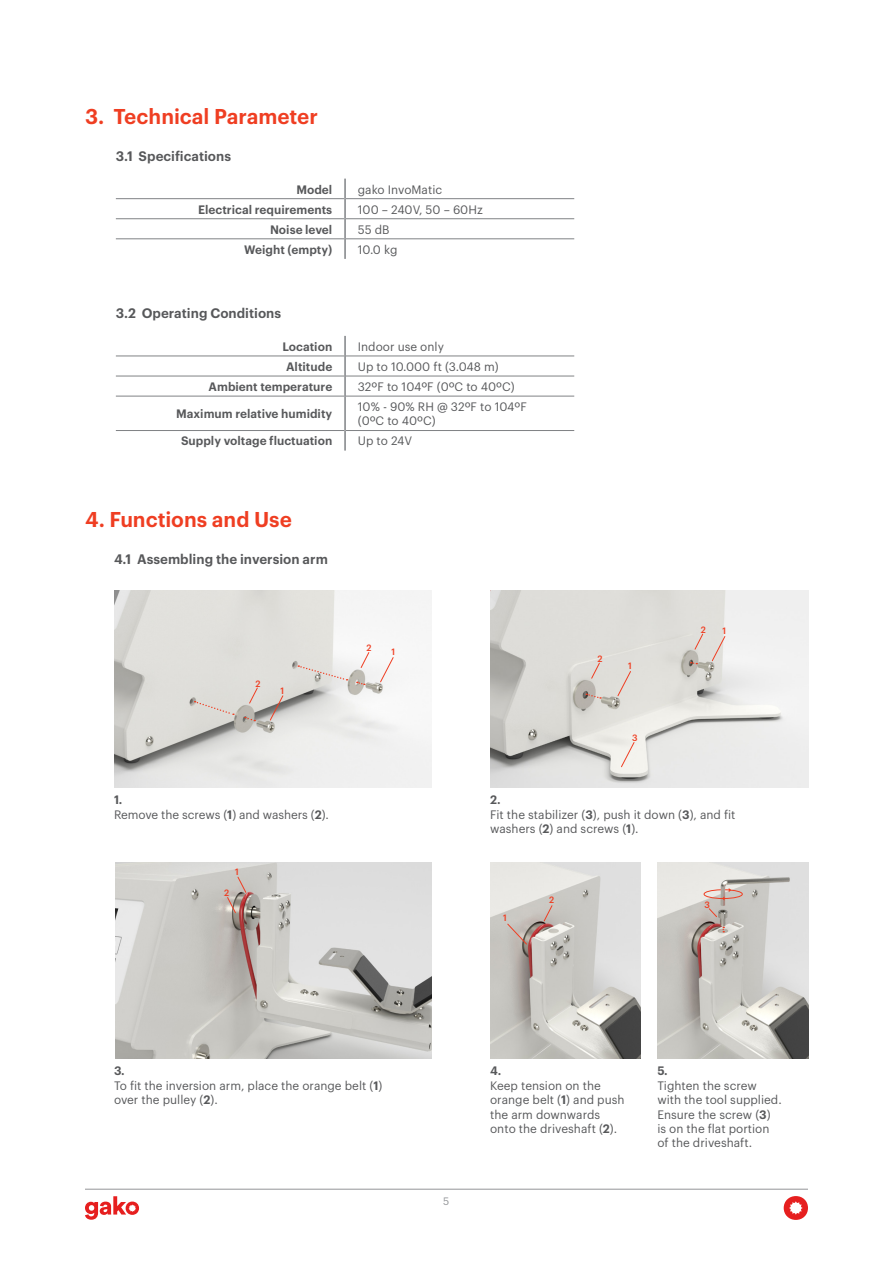
<style>
.page{position:relative;width:893px;height:1263px;background:#fff}
.page>*{position:absolute;margin:0;border:0;box-sizing:border-box;transform-origin:0 0}
.t1{font:600 21px "Graphik LCG";letter-spacing:-.005em;color:#ef3e22}
.Normal_Type_solid{font:600 13.5px "Graphik LCG";color:#57585a}
.Normal_Type_solid-2{font:12px "Graphik LCG";color:#57585a}
.Normal_Type_solid-3{font:600 12px "Graphik LCG";color:#57585a}
.t2{font:10.5px "Graphik";color:#939598}
.Normal_Type_solid-4{font:500 9px "Graphik LCG";color:#ef3e22}
.s1{font-weight:600}
</style>
<div class="page">
<hr style="left:85px;top:1189px;width:723px;height:1px;background:#939598">
<svg style="left:85px;top:1196px;width:54px;height:24px"></svg>
<svg style="left:784px;top:1196px;width:24px;height:24px"></svg>
<img style="left:116px;top:862px;width:316px;height:196px">
<img style="left:657px;top:862px;width:151px;height:196px">
<img style="left:490px;top:862px;width:151px;height:196px">
<hr style="left:116px;top:198px;width:228px;height:1px;background:#808285">
<hr style="left:346px;top:198px;width:228px;height:1px;background:#808285">
<hr style="left:116px;top:218px;width:228px;height:1px;background:#808285">
<hr style="left:346px;top:218px;width:228px;height:1px;background:#808285">
<hr style="left:116px;top:238px;width:228px;height:1px;background:#808285">
<hr style="left:346px;top:238px;width:228px;height:1px;background:#808285">
<hr style="left:344px;top:179px;width:2px;height:20px;background:#808285">
<hr style="left:344px;top:199px;width:2px;height:20px;background:#808285">
<hr style="left:344px;top:219px;width:2px;height:20px;background:#808285">
<hr style="left:344px;top:239px;width:2px;height:20px;background:#808285">
<hr style="left:116px;top:355px;width:228px;height:1px;background:#808285">
<hr style="left:346px;top:355px;width:228px;height:1px;background:#808285">
<hr style="left:116px;top:376px;width:228px;height:1px;background:#808285">
<hr style="left:346px;top:376px;width:228px;height:1px;background:#808285">
<hr style="left:116px;top:396px;width:228px;height:1px;background:#808285">
<hr style="left:346px;top:396px;width:228px;height:1px;background:#808285">
<hr style="left:116px;top:430px;width:228px;height:1px;background:#808285">
<hr style="left:346px;top:430px;width:228px;height:1px;background:#808285">
<hr style="left:344px;top:336px;width:2px;height:20px;background:#808285">
<hr style="left:344px;top:356px;width:2px;height:20px;background:#808285">
<hr style="left:344px;top:376px;width:2px;height:20px;background:#808285">
<hr style="left:344px;top:396px;width:2px;height:34px;background:#808285">
<hr style="left:344px;top:430px;width:2px;height:21px;background:#808285">
<img style="left:114px;top:591px;width:318px;height:196px">
<img style="left:490px;top:591px;width:318px;height:196px">
<svg style="left:195px;top:701px;width:39px;height:14px"></svg>
<svg style="left:586px;top:693px;width:15px;height:6px"></svg>
<svg style="left:691px;top:662px;width:6px;height:2px"></svg>
<svg style="left:298px;top:665px;width:50px;height:16px"></svg>
<svg style="left:357px;top:681px;width:8px;height:5px"></svg>
<svg style="left:245px;top:717px;width:10px;height:5px"></svg>
<svg style="left:249px;top:687px;width:9px;height:17px"></svg>
<svg style="left:591px;top:662px;width:9px;height:17px"></svg>
<svg style="left:694px;top:633px;width:9px;height:17px"></svg>
<svg style="left:270px;top:695px;width:13px;height:26px"></svg>
<svg style="left:507px;top:923px;width:20px;height:22px"></svg>
<svg style="left:709px;top:908px;width:8px;height:9px"></svg>
<svg style="left:227px;top:876px;width:19px;height:37px"></svg>
<svg style="left:544px;top:905px;width:9px;height:16px"></svg>
<svg style="left:617px;top:671px;width:14px;height:25px"></svg>
<svg style="left:621px;top:742px;width:14px;height:25px"></svg>
<svg style="left:712px;top:636px;width:13px;height:25px"></svg>
<svg style="left:380px;top:657px;width:14px;height:25px"></svg>
<svg style="left:360px;top:652px;width:9px;height:16px"></svg>
<svg style="left:704px;top:888px;width:39px;height:12px"></svg>
<p class="t1" style="left:85px;top:100px;width:235px">3. Technical Parameter</p>
<p class="Normal_Type_solid" style="left:116px;top:145px;width:117px">3.1 Specifications</p>
<p class="Normal_Type_solid-3" style="left:296px;top:180px;width:37px">Model</p>
<p class="Normal_Type_solid-2" style="left:358px;top:180px;width:86px">gako InvoMatic</p>
<p class="Normal_Type_solid-3" style="left:198px;top:200px;width:136px">Electrical requirements</p>
<p class="Normal_Type_solid-2" style="left:358px;top:200px;width:126px">100 – 240V, 50 – 60Hz</p>
<p class="Normal_Type_solid-3" style="left:270px;top:220px;width:64px">Noise level</p>
<p class="Normal_Type_solid-2" style="left:358px;top:220px;width:33px">55 dB</p>
<p class="Normal_Type_solid-3" style="left:244px;top:240px;width:90px">Weight (empty)</p>
<p class="Normal_Type_solid-2" style="left:358px;top:240px;width:41px">10.0 kg</p>
<p class="Normal_Type_solid" style="left:116px;top:303px;width:167px">3.2 Operating Conditions</p>
<p class="Normal_Type_solid-3" style="left:282px;top:337px;width:51px">Location</p>
<p class="Normal_Type_solid-2" style="left:358px;top:337px;width:88px">Indoor use only</p>
<p class="Normal_Type_solid-3" style="left:286px;top:357px;width:48px">Altitude</p>
<p class="Normal_Type_solid-2" style="left:358px;top:358px;width:142px">Up to 10.000 ft (3.048 m)</p>
<p class="Normal_Type_solid-3" style="left:209px;top:377px;width:125px">Ambient temperature</p>
<p class="Normal_Type_solid-2" style="left:358px;top:378px;width:158px">32ºF to 104ºF (0ºC to 40ºC)</p>
<p class="Normal_Type_solid-3" style="left:176px;top:405px;width:158px">Maximum relative humidity</p>
<p class="Normal_Type_solid-2" style="left:358px;top:398px;width:171px">10% - 90% RH @ 32ºF to 104ºF</p>
<p class="Normal_Type_solid-2" style="left:358px;top:412px;width:79px">(0ºC to 40ºC)</p>
<p class="Normal_Type_solid-3" style="left:181px;top:432px;width:153px">Supply voltage fluctuation</p>
<p class="Normal_Type_solid-2" style="left:358px;top:432px;width:56px">Up to 24V</p>
<p class="t1" style="left:85px;top:504px;width:208px">4. Functions and Use</p>
<p class="Normal_Type_solid" style="left:114px;top:549px;width:215px">4.1 Assembling the inversion arm</p>
<p class="Normal_Type_solid-4" style="left:255px;top:677px;width:7px">2</p>
<p class="Normal_Type_solid-4" style="left:280px;top:683px;width:5px">1</p>
<p class="Normal_Type_solid-4" style="left:366px;top:641px;width:7px">2</p>
<p class="Normal_Type_solid-4" style="left:391px;top:645px;width:5px">1</p>
<p class="Normal_Type_solid-3" style="left:114px;top:791px;width:10px">1.</p>
<p class="Normal_Type_solid-2" style="left:114px;top:805px;width:216px">Remove the screws (<span class="s1">1</span>) and washers (<span class="s1">2</span>).</p>
<p class="Normal_Type_solid-4" style="left:235px;top:865px;width:5px">1</p>
<p class="Normal_Type_solid-4" style="left:224px;top:885px;width:7px">2</p>
<p class="Normal_Type_solid-4" style="left:597px;top:652px;width:7px">2</p>
<p class="Normal_Type_solid-4" style="left:628px;top:659px;width:5px">1</p>
<p class="Normal_Type_solid-4" style="left:632px;top:730px;width:7px">3</p>
<p class="Normal_Type_solid-4" style="left:701px;top:623px;width:7px">2</p>
<p class="Normal_Type_solid-4" style="left:722px;top:624px;width:5px">1</p>
<p class="Normal_Type_solid-3" style="left:490px;top:791px;width:12px">2.</p>
<p class="Normal_Type_solid-2" style="left:490px;top:805px;width:247px">Fit the stabilizer (<span class="s1">3</span>), push it down (<span class="s1">3</span>), and fit</p>
<p class="Normal_Type_solid-2" style="left:490px;top:820px;width:150px">washers (<span class="s1">2</span>) and screws (<span class="s1">1</span>).</p>
<p class="Normal_Type_solid-4" style="left:503px;top:911px;width:5px">1</p>
<p class="Normal_Type_solid-4" style="left:549px;top:893px;width:7px">2</p>
<p class="Normal_Type_solid-4" style="left:704px;top:898px;width:7px">3</p>
<p class="Normal_Type_solid-3" style="left:114px;top:1062px;width:12px">3.</p>
<p class="Normal_Type_solid-2" style="left:114px;top:1076px;width:270px">To fit the inversion arm, place the orange belt (<span class="s1">1</span>)</p>
<p class="Normal_Type_solid-2" style="left:114px;top:1091px;width:105px">over the pulley (<span class="s1">2</span>).</p>
<p class="t2" style="left:443px;top:1193px;width:8px">5</p>
<p class="Normal_Type_solid-3" style="left:490px;top:1062px;width:13px">4.</p>
<p class="Normal_Type_solid-2" style="left:490px;top:1076px;width:112px">Keep tension on the</p>
<p class="Normal_Type_solid-2" style="left:490px;top:1091px;width:136px">orange belt (<span class="s1">1</span>) and push</p>
<p class="Normal_Type_solid-2" style="left:490px;top:1105px;width:112px">the arm downwards</p>
<p class="Normal_Type_solid-2" style="left:490px;top:1119px;width:129px">onto the driveshaft (<span class="s1">2</span>).</p>
<p class="Normal_Type_solid-3" style="left:657px;top:1062px;width:12px">5.</p>
<p class="Normal_Type_solid-2" style="left:657px;top:1076px;width:101px">Tighten the screw</p>
<p class="Normal_Type_solid-2" style="left:657px;top:1091px;width:126px">with the tool supplied.</p>
<p class="Normal_Type_solid-2" style="left:657px;top:1105px;width:115px">Ensure the screw (<span class="s1">3</span>)</p>
<p class="Normal_Type_solid-2" style="left:657px;top:1119px;width:114px">is on the flat portion</p>
<p class="Normal_Type_solid-2" style="left:657px;top:1134px;width:96px">of the driveshaft.</p>
</div>
